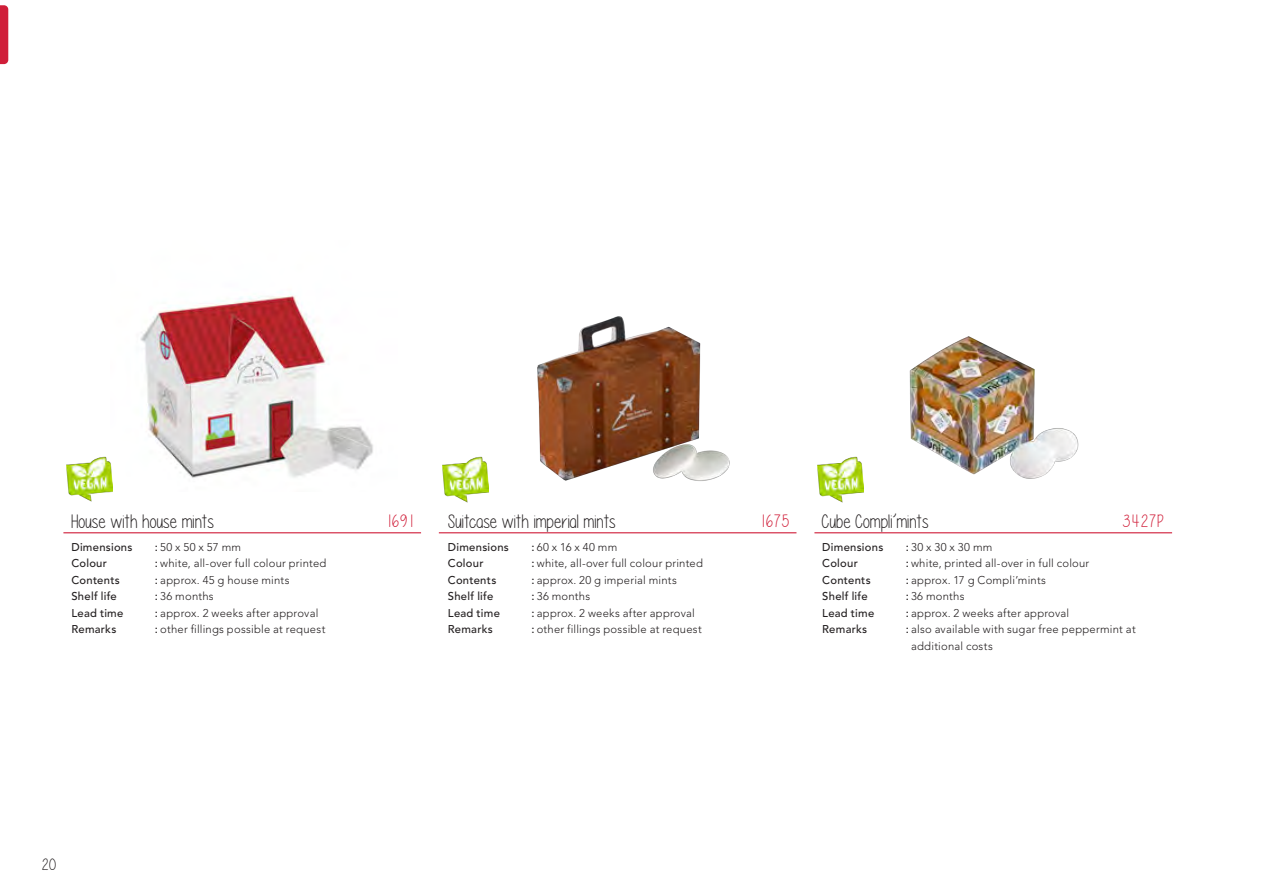
<style>
.page{position:relative;width:1263px;height:893px;background:#fff}
.page>*{position:absolute;margin:0;border:0;box-sizing:border-box;transform-origin:0 0}
.Naam{font:19.5px "Please write me a song";color:#231f20}
.Nummer{font:18px "Please write me a song";letter-spacing:.03em;color:#d01e39}
.t1{font:16.5px "Please write me a song";color:#231f20}
.Omschrijving{font:300 11.25px "Avenir LT Std";letter-spacing:.02em;color:#231f20}
.Afmeting{font:500 11.25px "Avenir LT Std";letter-spacing:.02em;color:#231f20}
.s1{font-weight:500}
</style>
<div class="page">
<img style="left:140px;top:295px;width:233px;height:183px">
<img style="left:537px;top:316px;width:193px;height:165px">
<img style="left:909px;top:336px;width:170px;height:143px">
<hr style="left:814px;top:532px;width:358px;height:1px;background:#d01e39">
<hr style="left:439px;top:532px;width:357px;height:1px;background:#d01e39">
<hr style="left:63px;top:532px;width:358px;height:1px;background:#d01e39">
<img style="left:67px;top:456px;width:46px;height:46px">
<img style="left:443px;top:456px;width:46px;height:47px">
<img style="left:817px;top:456px;width:47px;height:47px">
<svg style="left:0;top:5px;width:8px;height:59px"></svg>
<p class="Naam" style="left:71px;top:511px;width:144px">House with house mints</p>
<p class="Naam" style="left:448px;top:511px;width:170px">Suitcase with imperial mints</p>
<p class="Naam" style="left:822px;top:511px;width:108px">Cube Compli’mints</p>
<p class="Nummer" style="left:386px;top:511px;width:28px">1691</p>
<p class="Nummer" style="left:760px;top:511px;width:31px">1675</p>
<p class="Nummer" style="left:1123px;top:511px;width:43px">3427P</p>
<p class="Afmeting" style="left:71px;top:540px;width:63px">Dimensions</p>
<p class="Afmeting" style="left:71px;top:557px;width:37px">Colour</p>
<p class="Afmeting" style="left:71px;top:573px;width:50px">Contents</p>
<p class="Afmeting" style="left:71px;top:590px;width:47px">Shelf life</p>
<p class="Afmeting" style="left:71px;top:606px;width:54px">Lead time</p>
<p class="Afmeting" style="left:71px;top:623px;width:46px">Remarks</p>
<p class="Omschrijving" style="left:155px;top:540px;width:88px"><span class="s1">:</span> 50 x 50 x 57 mm</p>
<p class="Omschrijving" style="left:155px;top:557px;width:173px"><span class="s1">:</span> white, all-over full colour printed</p>
<p class="Omschrijving" style="left:155px;top:573px;width:136px"><span class="s1">:</span> approx. 45 g house mints</p>
<p class="Omschrijving" style="left:155px;top:590px;width:60px"><span class="s1">:</span> 36 months</p>
<p class="Omschrijving" style="left:155px;top:606px;width:165px"><span class="s1">:</span> approx. 2 weeks after approval</p>
<p class="Omschrijving" style="left:155px;top:623px;width:172px"><span class="s1">:</span> other fillings possible at request</p>
<p class="Afmeting" style="left:448px;top:540px;width:63px">Dimensions</p>
<p class="Afmeting" style="left:448px;top:557px;width:37px">Colour</p>
<p class="Afmeting" style="left:448px;top:573px;width:50px">Contents</p>
<p class="Afmeting" style="left:448px;top:590px;width:47px">Shelf life</p>
<p class="Afmeting" style="left:448px;top:606px;width:54px">Lead time</p>
<p class="Afmeting" style="left:448px;top:623px;width:46px">Remarks</p>
<p class="Omschrijving" style="left:531px;top:540px;width:87px"><span class="s1">:</span> 60 x 16 x 40 mm</p>
<p class="Omschrijving" style="left:531px;top:557px;width:173px"><span class="s1">:</span> white, all-over full colour printed</p>
<p class="Omschrijving" style="left:531px;top:573px;width:147px"><span class="s1">:</span> approx. 20 g imperial mints</p>
<p class="Omschrijving" style="left:531px;top:590px;width:60px"><span class="s1">:</span> 36 months</p>
<p class="Omschrijving" style="left:531px;top:606px;width:165px"><span class="s1">:</span> approx. 2 weeks after approval</p>
<p class="Omschrijving" style="left:531px;top:623px;width:172px"><span class="s1">:</span> other fillings possible at request</p>
<p class="Afmeting" style="left:822px;top:540px;width:63px">Dimensions</p>
<p class="Afmeting" style="left:822px;top:557px;width:37px">Colour</p>
<p class="Afmeting" style="left:822px;top:573px;width:50px">Contents</p>
<p class="Afmeting" style="left:822px;top:590px;width:47px">Shelf life</p>
<p class="Afmeting" style="left:822px;top:606px;width:54px">Lead time</p>
<p class="Afmeting" style="left:822px;top:623px;width:46px">Remarks</p>
<p class="Omschrijving" style="left:906px;top:540px;width:88px"><span class="s1">:</span>30 x 30 x 30 mm</p>
<p class="Omschrijving" style="left:906px;top:557px;width:185px"><span class="s1">:</span> white, printed all-over in full colour</p>
<p class="Omschrijving" style="left:906px;top:573px;width:142px"><span class="s1">:</span> approx. 17 g Compli’mints</p>
<p class="Omschrijving" style="left:906px;top:590px;width:60px"><span class="s1">:</span> 36 months</p>
<p class="Omschrijving" style="left:906px;top:606px;width:165px"><span class="s1">:</span> approx. 2 weeks after approval</p>
<p class="Omschrijving" style="left:906px;top:623px;width:231px"><span class="s1">:</span> also available with sugar free peppermint at</p>
<p class="Omschrijving" style="left:911px;top:639px;width:83px">additional costs</p>
<h3 class="t1" style="left:41px;top:856px;width:16px">20</h3>
</div>
